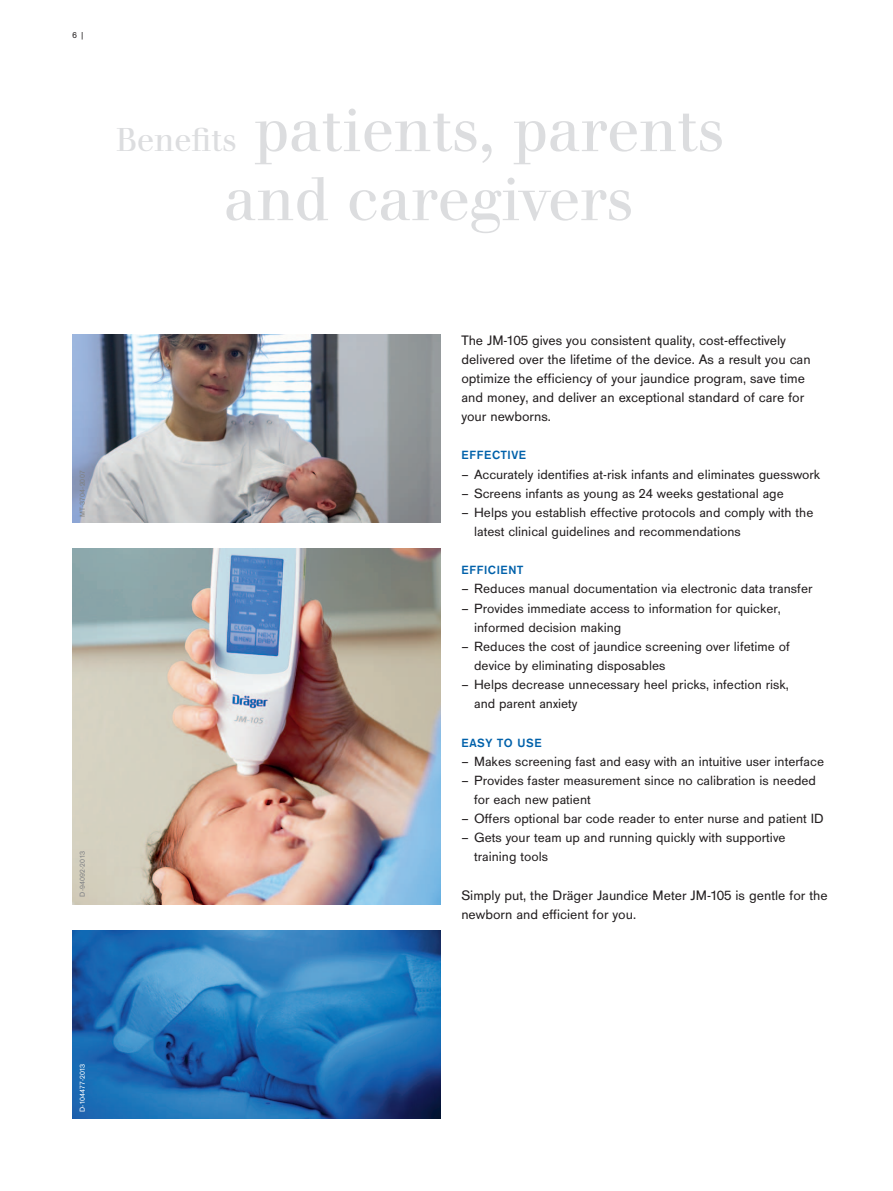
<style>
.page{position:relative;width:893px;height:1191px;background:#fff}
.page>*{position:absolute;margin:0;border:0;box-sizing:border-box;transform-origin:0 0}
.t1{font:64.5px "Draeger Walbaum";color:#dcdddf}
.Body_text_DraeSansRe{font:14.25px/19.2px "Draeger San";color:#231f20}
.Liste{font:13.8px/19.2px "Draeger San";color:#231f20}
.Body_text_DraeSansRe-2{font:700 12.3px "Draeger San";letter-spacing:.05em;color:#0161aa}
.Pagination{font:9px "Draeger San Tab";color:#231f20}
.Bildnummer_-_5_5{font:7.5px "Draeger San";letter-spacing:.025em;color:#808285}
.Bildnummer_-_5_5-2{font:7.5px "Draeger San";letter-spacing:.025em;color:#fff}
.s1{font-size:34.5px}
</style>
<div class="page">
<img style="left:72px;top:548px;width:368px;height:356px">
<img style="left:72px;top:931px;width:368px;height:187px">
<img style="left:72px;top:335px;width:368px;height:188px">
<p class="Pagination" style="left:72px;top:30px;width:14px">6 |</p>
<p class="t1" style="left:116px;top:95px;width:609px"><span class="s1">Benefits</span> patients, parents</p>
<p class="t1" style="left:224px;top:164px;width:410px">and caregivers</p>
<p class="Bildnummer_-_5_5" style="left:78px;top:517px;width:48px;rotate:-90deg">MT-3704-2007</p>
<p class="Bildnummer_-_5_5" style="left:78px;top:896px;width:47px;rotate:-90deg">D-94092-2013</p>
<p class="Body_text_DraeSansRe" style="left:461px;top:330px;width:351px">The JM-105 gives you consistent quality, cost-effectively delivered over the lifetime of the device. As a result you can optimize the efficiency of your jaundice program, save time and money, and deliver an exceptional standard of care for your newborns.</p>
<p class="Body_text_DraeSansRe-2" style="left:461px;top:448px;width:66px">EFFECTIVE</p>
<p class="Liste" style="left:461px;top:464px;width:360px">– Accurately identifies at-risk infants and eliminates guesswork</p>
<p class="Liste" style="left:461px;top:484px;width:324px">– Screens infants as young as 24 weeks gestational age</p>
<p class="Liste" style="left:474px;top:503px;width:341px;text-indent:-13px">– Helps you establish effective protocols and comply with the latest clinical guidelines and recommendations</p>
<p class="Body_text_DraeSansRe-2" style="left:461px;top:563px;width:63px">EFFICIENT</p>
<p class="Liste" style="left:461px;top:579px;width:353px">– Reduces manual documentation via electronic data transfer</p>
<p class="Liste" style="left:474px;top:598px;width:308px;text-indent:-13px">– Provides immediate access to information for quicker, informed decision making</p>
<p class="Liste" style="left:474px;top:637px;width:317px;text-indent:-13px">– Reduces the cost of jaundice screening over lifetime of device by eliminating disposables</p>
<p class="Liste" style="left:474px;top:675px;width:316px;text-indent:-13px">– Helps decrease unnecessary heel pricks, infection risk, and parent anxiety</p>
<p class="Body_text_DraeSansRe-2" style="left:461px;top:735px;width:82px">EASY TO USE</p>
<p class="Liste" style="left:461px;top:751px;width:364px">– Makes screening fast and easy with an intuitive user interface</p>
<p class="Liste" style="left:474px;top:771px;width:343px;text-indent:-13px">– Provides faster measurement since no calibration is needed for each new patient</p>
<p class="Liste" style="left:461px;top:809px;width:364px">– Offers optional bar code reader to enter nurse and patient ID</p>
<p class="Liste" style="left:474px;top:828px;width:313px;text-indent:-13px">– Gets your team up and running quickly with supportive training tools</p>
<p class="Body_text_DraeSansRe" style="left:461px;top:885px;width:368px">Simply put, the Dräger Jaundice Meter JM-105 is gentle for the newborn and efficient for you.</p>
<p class="Bildnummer_-_5_5-2" style="left:78px;top:1111px;width:50px;rotate:-90deg">D-104477-2013</p>
</div>
